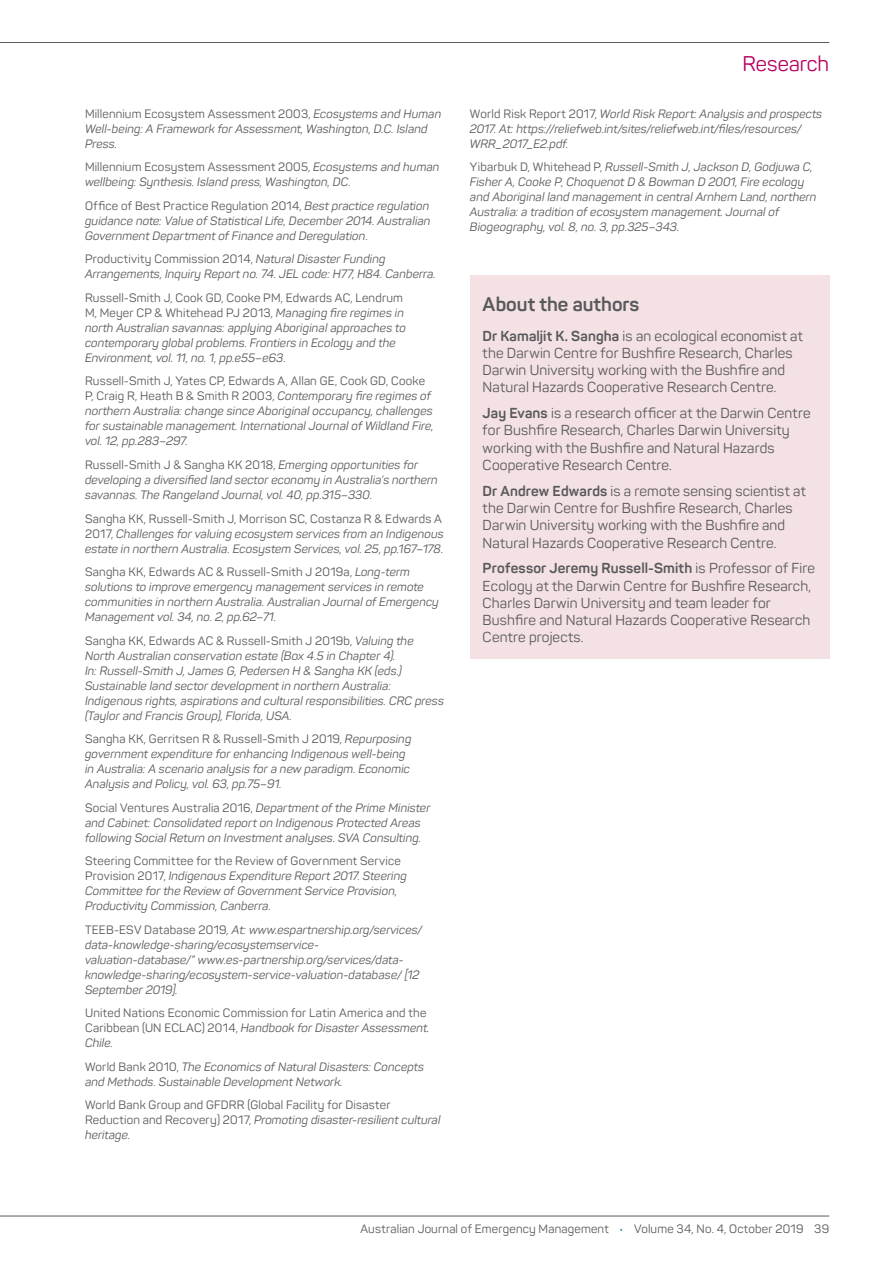
<style>
.page{position:relative;width:893px;height:1263px;background:#fff}
.page>*{position:absolute;margin:0;border:0;box-sizing:border-box;transform-origin:0 0}
.t1{font:21px "Panton";color:#b6005f}
.t2{font:700 19.5px "Panton";color:#58595b}
.t3{font:14.25px/17.2px "Panton";letter-spacing:.01em;color:#58595b}
.t4{font:italic 12px/15px "Panton";letter-spacing:.01em;color:#58595b}
.t5{font:12px/15px "Panton";letter-spacing:.015em;color:#58595b}
.s1{font-style:normal}
.s2{font-style:italic}
.s3{font-weight:700}
.s4{color:#005e87}
</style>
<div class="page">
<hr style="left:0;top:42px;width:829px;height:1px;background:#58595b">
<hr style="left:0;top:1216px;width:829px;height:1px;background:#58595b">
<div style="left:470px;top:275px;width:359px;height:53px;background:#f3e1e4"></div>
<div style="left:470px;top:310px;width:359px;height:99px;background:#f3e1e4"></div>
<div style="left:470px;top:387px;width:359px;height:99px;background:#f3e1e4"></div>
<div style="left:470px;top:465px;width:359px;height:99px;background:#f3e1e4"></div>
<div style="left:470px;top:542px;width:359px;height:116px;background:#f3e1e4"></div>
<p class="t4" style="left:85px;top:106px;width:358px"><span class="s1">Millennium Ecosystem Assessment 2003,</span> Ecosystems and Human<br>Well-being: A Framework for Assessment, Washington, D.C. Island<br>Press.</p>
<p class="t4" style="left:85px;top:160px;width:356px"><span class="s1">Millennium Ecosystem Assessment 2005,</span> Ecosystems and human wellbeing: Synthesis. Island press, Washington, DC.</p>
<p class="t4" style="left:85px;top:198px;width:347px;text-align:justify"><span class="s1">Office of Best Practice Regulation 2014,</span> Best practice regulation guidance note: Value of Statistical Life, December 2014. Australian Government Department of Finance and Deregulation<span class="s1">.</span></p>
<p class="t4" style="left:85px;top:252px;width:352px"><span class="s1">Productivity Commission 2014,</span> Natural Disaster Funding<br>Arrangements, Inquiry Report no. 74. JEL code: H77, H84. Canberra.</p>
<p class="t4" style="left:85px;top:290px;width:322px"><span class="s1">Russell-Smith J, Cook GD, Cooke PM, Edwards AC, Lendrum M, Meyer CP &amp; Whitehead PJ 2013,</span> Managing fire regimes in north Australian savannas: applying Aboriginal approaches to contemporary global problems. Frontiers in Ecology and the Environment, vol. 11, no. 1, pp.e55–e63<span class="s1">.</span></p>
<p class="t4" style="left:85px;top:374px;width:350px"><span class="s1">Russell-Smith J, Yates CP, Edwards A, Allan GE, Cook GD, Cooke P, Craig R, Heath B &amp; Smith R 2003,</span> Contemporary fire regimes of northern Australia: change since Aboriginal occupancy, challenges for sustainable management. International Journal of Wildland Fire, vol. 12, pp.283–297<span class="s1">.</span></p>
<p class="t4" style="left:85px;top:457px;width:354px"><span class="s1">Russell-Smith J &amp; Sangha KK 2018,</span> Emerging opportunities for developing a diversified land sector economy in Australia’s northern savannas. The Rangeland Journal, vol. 40, pp.315–330.</p>
<p class="t4" style="left:85px;top:511px;width:360px"><span class="s1">Sangha KK, Russell-Smith J, Morrison SC, Costanza R &amp; Edwards A<br>2017,</span> Challenges for valuing ecosystem services from an Indigenous estate in northern Australia. Ecosystem Services, vol. 25, pp.167–178<span class="s1">.</span></p>
<p class="t4" style="left:85px;top:564px;width:355px"><span class="s1">Sangha KK, Edwards AC &amp; Russell-Smith J 2019a,</span> Long-term solutions to improve emergency management services in remote communities in northern Australia. Australian Journal of Emergency Management vol. 34, no. 2, pp.62–71.</p>
<p class="t4" style="left:85px;top:633px;width:360px"><span class="s1">Sangha KK, Edwards AC &amp; Russell-Smith J 2019b,</span> Valuing the North Australian conservation estate (Box 4.5 in Chapter 4).<br>In: Russell-Smith J, James G, Pedersen H &amp; Sangha KK (eds.)<br>Sustainable land sector development in northern Australia:<br>Indigenous rights, aspirations and cultural responsibilities. CRC press (Taylor and Francis Group), Florida, USA.</p>
<p class="t4" style="left:85px;top:731px;width:328px"><span class="s1">Sangha KK, Gerritsen R &amp; Russell-Smith J 2019,</span> Repurposing government expenditure for enhancing Indigenous well-being in Australia: A scenario analysis for a new paradigm. Economic Analysis and Policy, vol. 63, pp.75–91.</p>
<p class="t4" style="left:85px;top:800px;width:347px"><span class="s1">Social Ventures Australia 2016,</span> Department of the Prime Minister and Cabinet: Consolidated report on Indigenous Protected Areas following Social Return on Investment analyses. SVA Consulting.</p>
<p class="t4" style="left:85px;top:853px;width:323px"><span class="s1">Steering Committee for the Review of Government Service Provision 2017,</span> Indigenous Expenditure Report 2017. Steering Committee for the Review of Government Service Provision, Productivity Commission, Canberra.</p>
<p class="t4" style="left:85px;top:922px;width:339px"><span class="s1">TEEB-ESV Database 2019</span>, At: www.espartnership.org/services/ data-knowledge-sharing/ecosystemservice&shy;valuation-database/” www.es-partnership.org/services/data&shy;knowledge-sharing/ecosystem-service-valuation-database/ [12<br>September 2019].</p>
<p class="t5" style="left:85px;top:1005px;width:346px">United Nations Economic Commission for Latin America and the<br>Caribbean (UN ECLAC) 2014, <span class="s2">Handbook for Disaster Assessment.<br>Chile.</span></p>
<p class="t4" style="left:85px;top:1059px;width:341px"><span class="s1">World Bank 2010,</span> The Economics of Natural Disasters: Concepts and Methods. Sustainable Development Network.</p>
<p class="t5" style="left:85px;top:1097px;width:357px">World Bank Group and GFDRR (Global Facility for Disaster<br>Reduction and Recovery) 2017, <span class="s2">Promoting disaster-resilient cultural heritage.</span></p>
<h1 class="t1" style="left:742px;top:51px;width:88px">Research</h1>
<p class="t4" style="left:470px;top:106px;width:354px"><span class="s1">World Risk Report 2017,</span> World Risk Report: Analysis and prospects<br>2017. At: https://reliefweb.int/sites/reliefweb.int/files/resources/<br>WRR_2017_E2.pdf.</p>
<p class="t4" style="left:470px;top:160px;width:348px"><span class="s1">Yibarbuk D, Whitehead P,</span> Russell-Smith J, Jackson D, Godjuwa C, Fisher A, Cooke P, Choquenot D &amp; Bowman D 2001, Fire ecology and Aboriginal land management in central Arnhem Land, northern Australia: a tradition of ecosystem management. Journal of Biogeography, vol. 8, no. 3, pp.325–343.</p>
<h2 class="t2" style="left:483px;top:292px;width:158px">About the authors</h2>
<p class="t3" style="left:483px;top:327px;width:322px"><span class="s3">Dr Kamaljit K. Sangha</span> is an ecological economist at the Darwin Centre for Bushfire Research, Charles Darwin University working with the Bushfire and Natural Hazards Cooperative Research Centre.</p>
<p class="t3" style="left:483px;top:404px;width:329px"><span class="s3">Jay Evans</span> is a research officer at the Darwin Centre for Bushfire Research, Charles Darwin University working with the Bushfire and Natural Hazards Cooperative Research Centre.</p>
<p class="t3" style="left:483px;top:482px;width:325px"><span class="s3">Dr Andrew Edwards</span> is a remote sensing scientist at the Darwin Centre for Bushfire Research, Charles Darwin University working with the Bushfire and Natural Hazards Cooperative Research Centre.</p>
<p class="t3" style="left:483px;top:560px;width:334px"><span class="s3">Professor Jeremy Russell-Smith</span> is Professor of Fire Ecology at the Darwin Centre for Bushfire Research, Charles Darwin University and team leader for Bushfire and Natural Hazards Cooperative Research Centre projects.</p>
<p class="t5" style="left:360px;top:1221px;width:470px">Australian Journal of Emergency Management <span class="s4">•</span> Volume 34, No. 4, October 2019 39</p>
</div>
